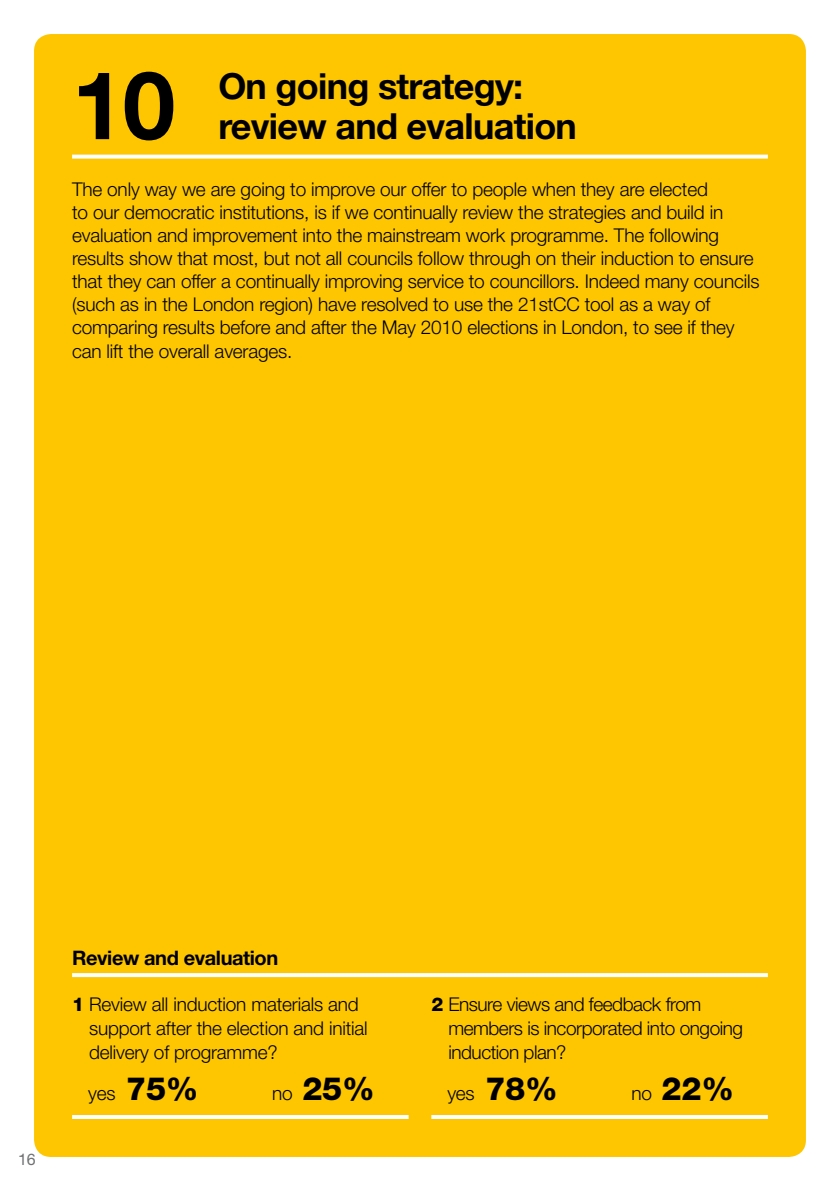
<style>
.page{position:relative;width:840px;height:1191px;background:#fff}
.page>*{position:absolute;margin:0;border:0;box-sizing:border-box;transform-origin:0 0}
.t1{font:700 94.4px "Helvetica Neue";color:#000}
.t2{font:700 36px "Helvetica Neue";letter-spacing:-.02em;color:#000}
.t3{font:800 32px "Helvetica Neue";color:#000}
.t4{font:700 20px "Helvetica Neue";letter-spacing:-.02em;color:#000}
.t5{font:300 19px/23px "Helvetica Neue";letter-spacing:-.01em;color:#000}
.t6{font:16px "Helvetica Neue";color:#707173}
.s1{font-weight:800}
.s2{font-weight:800;font-size:32px}
.s3{font-weight:300;font-size:19px}
</style>
<div class="page">
<div style="left:34px;top:34px;width:771px;height:1123px;background:#fdc600;border-radius:17px"></div>
<svg style="left:72px;top:155px;width:695px;height:4px;fill:#fff"></svg>
<svg style="left:72px;top:973px;width:695px;height:4px;fill:#fff"></svg>
<hr style="left:72px;top:1115px;width:336px;height:4px;background:#fff">
<hr style="left:431px;top:1115px;width:336px;height:4px;background:#fff">
<h1 class="t1" style="left:72px;top:47px;width:105px">10</h1>
<h2 class="t2" style="left:218px;top:64px;width:306px">On going strategy:</h2>
<h2 class="t2" style="left:218px;top:104px;width:360px">review and evaluation</h2>
<p class="t5" style="left:72px;top:178px;width:688px">The only way we are going to improve our offer to people when they are elected<br>to our democratic institutions, is if we continually review the strategies and build in evaluation and improvement into the mainstream work programme. The following results show that most, but not all councils follow through on their induction to ensure that they can offer a continually improving service to councillors. Indeed many councils (such as in the London region) have resolved to use the 21stCC tool as a way of comparing results before and after the May 2010 elections in London, to see if they can lift the overall averages.</p>
<p class="t6" style="left:18px;top:1149px;width:19px">16</p>
<p class="t4" style="left:72px;top:945px;width:208px">Review and evaluation</p>
<p class="t5" style="left:89px;top:991px;width:280px;line-height:24px;text-indent:-17px"><span class="s1">1</span> Review all induction materials and support after the election and initial delivery of programme?</p>
<p class="t5" style="left:88px;top:1081px;width:112px">yes <span class="s2">75%</span></p>
<h3 class="t3" style="left:272px;top:1069px;width:104px"><span class="s3">no</span> 25%</h3>
<p class="t5" style="left:448px;top:991px;width:296px;line-height:24px;text-indent:-17px"><span class="s1">2</span> Ensure views and feedback from members is incorporated into ongoing induction plan?</p>
<p class="t5" style="left:447px;top:1081px;width:112px">yes <span class="s2">78%</span></p>
<h3 class="t3" style="left:631px;top:1069px;width:104px"><span class="s3">no</span> 22%</h3>
</div>
